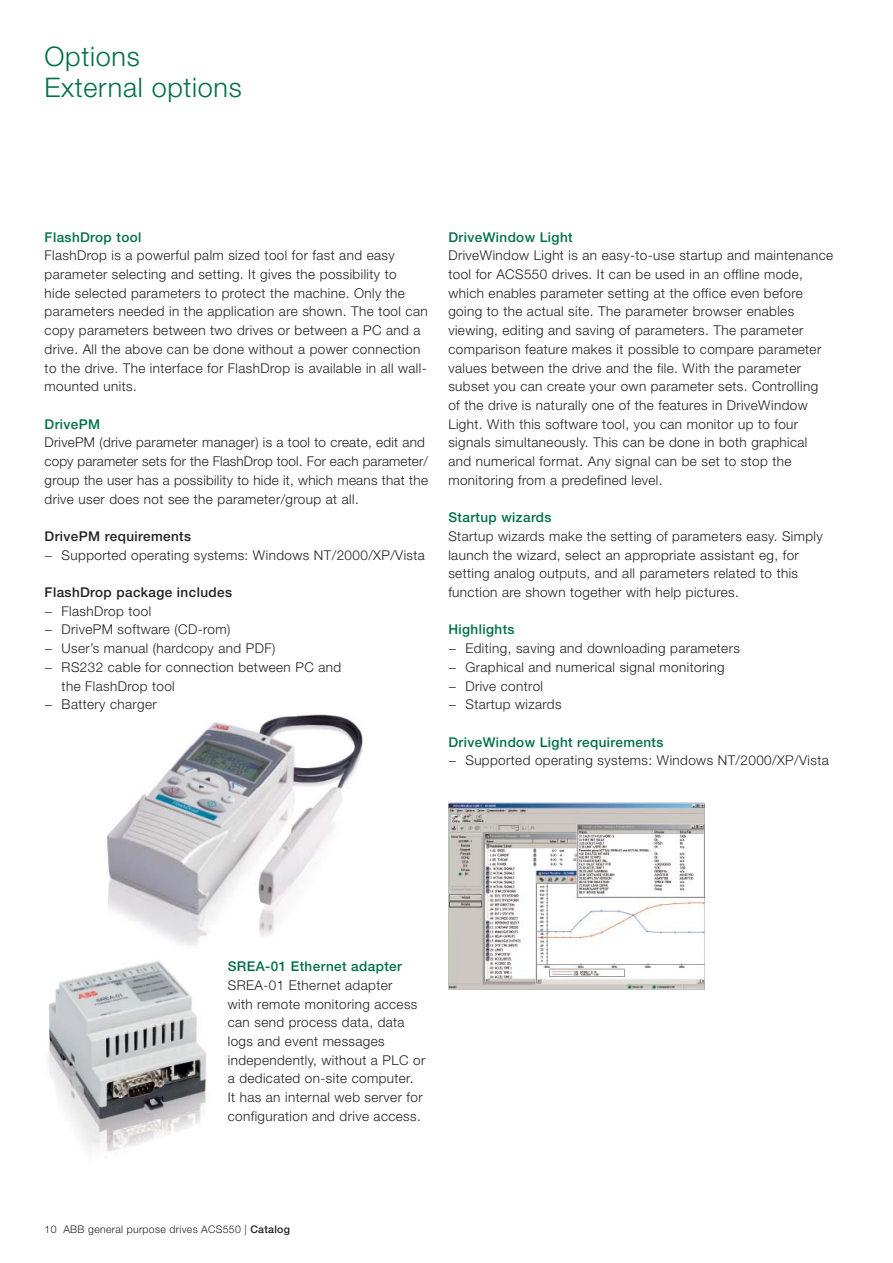
<style>
.page{position:relative;width:893px;height:1263px;background:#fff}
.page>*{position:absolute;margin:0;border:0;box-sizing:border-box;transform-origin:0 0}
.t1{font:300 27px/31.5px "Helvetica Neue";letter-spacing:.025em;color:#006f49}
.t2{font:300 13.5px/18.8px "Helvetica Neue";letter-spacing:.03em;color:#231f20}
.t3{font:500 13.5px "Helvetica Neue";letter-spacing:.03em;color:#006f49}
.t4{font:500 13.5px "Helvetica Neue";letter-spacing:.03em;color:#231f20}
.t5{font:300 10.5px "Helvetica Neue";letter-spacing:.03em;color:#231f20}
.s1{font-weight:500}
</style>
<div class="page">
<img style="left:448px;top:803px;width:257px;height:187px">
<img style="left:106px;top:714px;width:257px;height:231px">
<img style="left:48px;top:961px;width:159px;height:196px">
<h1 class="t1" style="left:45px;top:43px;width:199px">Options<br>External options</h1>
<p class="t3" style="left:45px;top:232px;width:98px">FlashDrop tool</p>
<p class="t2" style="left:45px;top:247px;width:385px">FlashDrop is a powerful palm sized tool for fast and easy parameter selecting and setting. It gives the possibility to<br>hide selected parameters to protect the machine. Only the parameters needed in the application are shown. The tool can copy parameters between two drives or between a PC and a drive. All the above can be done without a power connection to the drive. The interface for FlashDrop is available in all wall&shy;mounted units.</p>
<p class="t3" style="left:45px;top:419px;width:57px">DrivePM</p>
<p class="t2" style="left:45px;top:434px;width:385px">DrivePM (drive parameter manager) is a tool to create, edit and copy parameter sets for the FlashDrop tool. For each parameter/ group the user has a possibility to hide it, which means that the drive user does not see the parameter/group at all.</p>
<p class="t4" style="left:45px;top:531px;width:148px">DrivePM requirements</p>
<p class="t2" style="left:45px;top:547px;width:382px">− Supported operating systems: Windows NT/2000/XP/Vista</p>
<p class="t4" style="left:45px;top:587px;width:189px">FlashDrop package includes</p>
<p class="t2" style="left:45px;top:603px;width:108px">− FlashDrop tool</p>
<p class="t2" style="left:45px;top:622px;width:187px">− DrivePM software (CD-rom)</p>
<p class="t2" style="left:45px;top:640px;width:232px">− User’s manual (hardcopy and PDF)</p>
<p class="t2" style="left:45px;top:659px;width:298px">− RS232 cable for connection between PC and</p>
<p class="t2" style="left:62px;top:678px;width:115px">the FlashDrop tool</p>
<p class="t2" style="left:45px;top:696px;width:114px">− Battery charger</p>
<p class="t3" style="left:448px;top:232px;width:126px">DriveWindow Light</p>
<p class="t2" style="left:448px;top:247px;width:386px">DriveWindow Light is an easy-to-use startup and maintenance tool for ACS550 drives. It can be used in an offline mode, which enables parameter setting at the office even before going to the actual site. The parameter browser enables viewing, editing and saving of parameters. The parameter comparison feature makes it possible to compare parameter values between the drive and the file. With the parameter subset you can create your own parameter sets. Controlling<br>of the drive is naturally one of the features in DriveWindow Light. With this software tool, you can monitor up to four signals simultaneously. This can be done in both graphical and numerical format. Any signal can be set to stop the monitoring from a predefined level.</p>
<p class="t3" style="left:448px;top:513px;width:105px">Startup wizards</p>
<p class="t2" style="left:448px;top:528px;width:376px">Startup wizards make the setting of parameters easy. Simply launch the wizard, select an appropriate assistant eg, for setting analog outputs, and all parameters related to this function are shown together with help pictures.</p>
<p class="t3" style="left:448px;top:625px;width:68px">Highlights</p>
<p class="t2" style="left:448px;top:640px;width:293px">− Editing, saving and downloading parameters − Graphical and numerical signal monitoring<br>− Drive control<br>− Startup wizards</p>
<p class="t3" style="left:448px;top:737px;width:217px">DriveWindow Light requirements</p>
<p class="t2" style="left:448px;top:753px;width:382px">− Supported operating systems: Windows NT/2000/XP/Vista</p>
<p class="t3" style="left:228px;top:962px;width:176px">SREA-01 Ethernet adapter</p>
<p class="t2" style="left:228px;top:977px;width:199px">SREA-01 Ethernet adapter<br>with remote monitoring access can send process data, data logs and event messages independently, without a PLC or a dedicated on-site computer.<br>It has an internal web server for configuration and drive access.</p>
<p class="t5" style="left:45px;top:1226px;width:247px">10 ABB general purpose drives ACS550 | <span class="s1">Catalog</span></p>
</div>
